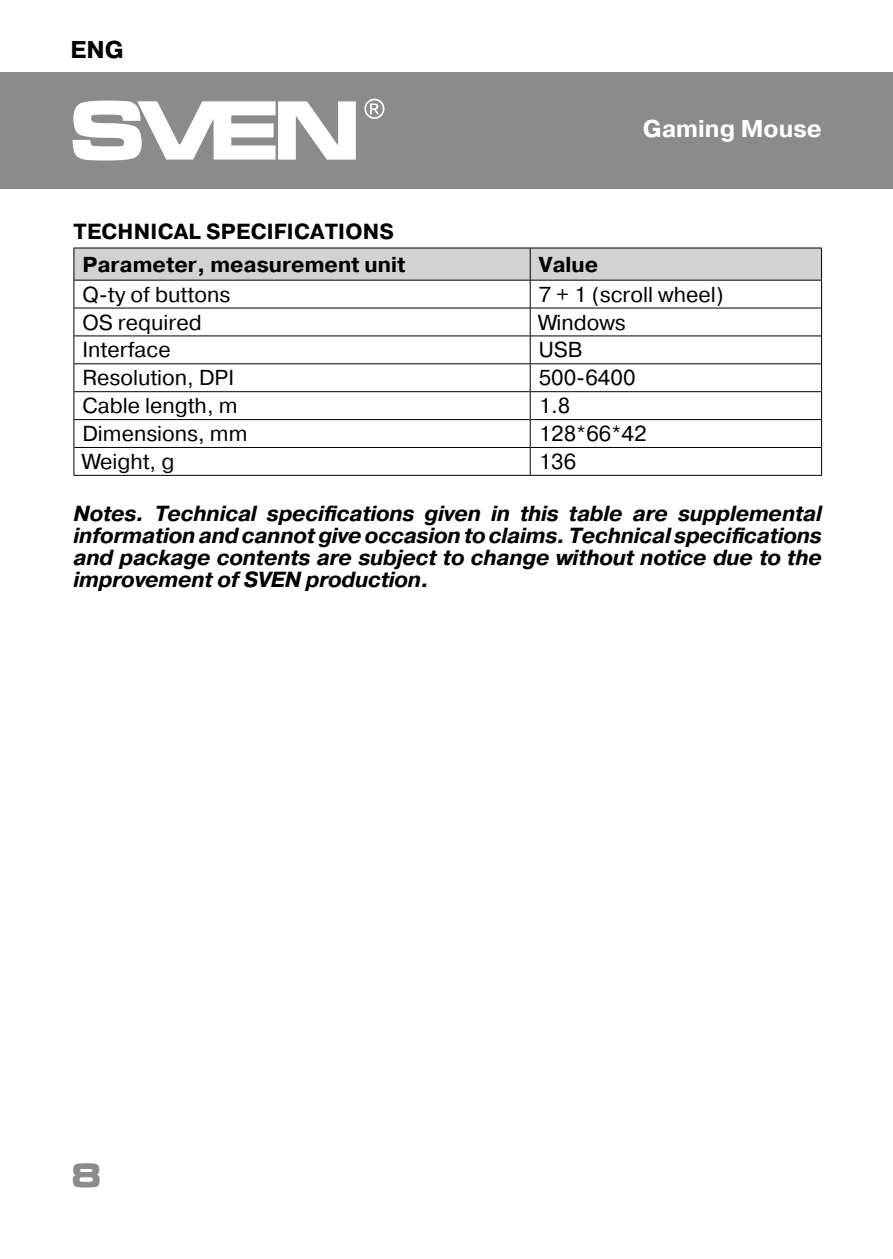
<style>
.page{position:relative;width:893px;height:1259px;background:#fff}
.page>*{position:absolute;margin:0;border:0;box-sizing:border-box;transform-origin:0 0}
.t1{font:700 33px "Micra";color:#8b8b8b}
.t2{font:700 24.3px "Pragmatica";color:#fff}
.t3{font:700 24.3px "Pragmatica";color:#000}
.t4{font:italic 700 21.9px/21.9px "Pragmatica";letter-spacing:-.01em;color:#000;text-align:justify}
.t5{font:700 21.9px "Pragmatica";letter-spacing:.01em;color:#000}
.t6{font:21.6px "Pragmatica";color:#000}
.t7{font:700 21.6px "Pragmatica";color:#000}
</style>
<div class="page">
<div style="left:0;top:72px;width:893px;height:117px;background:#8b8b8b"></div>
<svg style="left:73px;top:101px;width:283px;height:59px"></svg>
<svg style="left:364px;top:99px;width:20px;height:20px"></svg>
<hr style="left:74px;top:247px;width:456px;height:1px;background:#000">
<hr style="left:530px;top:247px;width:292px;height:1px;background:#000">
<hr style="left:74px;top:475px;width:456px;height:1px;background:#000">
<hr style="left:530px;top:475px;width:292px;height:1px;background:#000">
<svg style="left:73px;top:248px;width:749px;height:227px"></svg>
<p class="t3" style="left:71px;top:34px;width:55px">ENG</p>
<p class="t2" style="left:643px;top:112px;width:181px">Gaming Mouse</p>
<p class="t5" style="left:74px;top:217px;width:322px">TECHNICAL SPECIFICATIONS</p>
<p class="t7" style="left:82px;top:250px;width:325px">Parameter, measurement unit</p>
<p class="t7" style="left:539px;top:250px;width:61px">Value</p>
<p class="t6" style="left:82px;top:281px;width:149px">Q-ty of buttons</p>
<p class="t6" style="left:539px;top:281px;width:186px">7 + 1 (scroll wheel)</p>
<p class="t6" style="left:82px;top:309px;width:121px">OS required</p>
<p class="t6" style="left:539px;top:309px;width:89px">Windows</p>
<p class="t6" style="left:82px;top:337px;width:90px">Interface</p>
<p class="t6" style="left:539px;top:337px;width:46px">USB</p>
<p class="t6" style="left:82px;top:364px;width:153px">Resolution, DPI</p>
<p class="t6" style="left:539px;top:364px;width:98px">500-6400</p>
<p class="t6" style="left:82px;top:392px;width:157px">Сable length, m</p>
<p class="t6" style="left:539px;top:392px;width:33px">1.8</p>
<p class="t6" style="left:82px;top:420px;width:167px">Dimensions, mm</p>
<p class="t6" style="left:539px;top:420px;width:109px">128*66*42</p>
<p class="t6" style="left:82px;top:448px;width:93px">Weight, g</p>
<p class="t6" style="left:539px;top:448px;width:39px">136</p>
<p class="t4" style="left:74px;top:503px;width:750px">Notes. Technical specifications given in this table are supplemental information and cannot give occasion to claims. Technical specifications and package contents are subject to change without notice due to the improvement of SVEN production.</p>
<h1 class="t1" style="left:70px;top:1157px;width:35px">8</h1>
</div>
